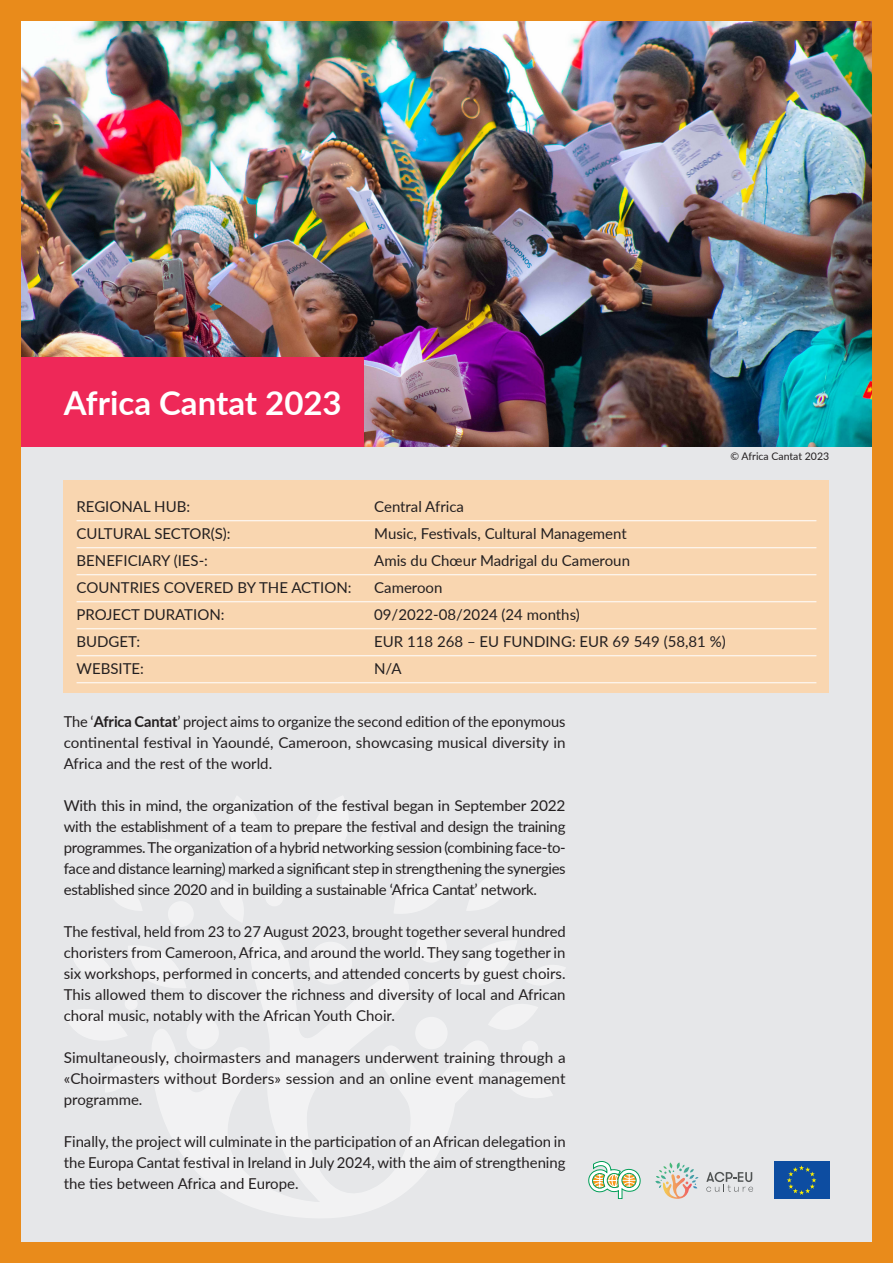
<style>
.page{position:relative;width:893px;height:1263px;background:#e98b1b}
.page>*{position:absolute;margin:0;border:0;box-sizing:border-box;transform-origin:0 0}
.t1{font:700 33px "Lato";color:#fff}
.t2{font:15px/21px "Lato";color:#231f20;text-align:justify}
.t3{font:10.5px "Lato";color:#231f20}
.s1{font-weight:700}
</style>
<div class="page">
<div style="left:21px;top:21px;width:851px;height:1221px;background:#e6e7e9"></div>
<img style="left:21px;top:21px;width:851px;height:425px">
<svg style="left:156px;top:934px;width:332px;height:284px"></svg>
<div style="left:187px;top:1017px;width:32px;height:32px;background:#f2f2f3;border-radius:50%"></div>
<div style="left:309px;top:942px;width:43px;height:42px;background:#f2f2f3;border-radius:50%"></div>
<div style="left:415px;top:1017px;width:33px;height:32px;background:#f2f2f3;border-radius:50%"></div>
<svg style="left:229px;top:796px;width:32px;height:69px"></svg>
<svg style="left:503px;top:1072px;width:49px;height:26px"></svg>
<svg style="left:460px;top:938px;width:105px;height:105px"></svg>
<svg style="left:219px;top:880px;width:25px;height:42px"></svg>
<svg style="left:313px;top:796px;width:35px;height:73px"></svg>
<svg style="left:467px;top:874px;width:45px;height:37px"></svg>
<svg style="left:159px;top:839px;width:36px;height:31px"></svg>
<svg style="left:109px;top:883px;width:33px;height:28px"></svg>
<svg style="left:65px;top:937px;width:122px;height:155px"></svg>
<svg style="left:378px;top:822px;width:81px;height:91px"></svg>
<div style="left:265px;top:888px;width:18px;height:18px;background:#f2f2f3;border-radius:50%"></div>
<div style="left:168px;top:901px;width:26px;height:26px;background:#f2f2f3;border-radius:50%"></div>
<div style="left:125px;top:997px;width:13px;height:13px;background:#f2f2f3;border-radius:50%"></div>
<div style="left:416px;top:932px;width:31px;height:30px;background:#f2f2f3;border-radius:50%"></div>
<div style="left:341px;top:866px;width:31px;height:31px;background:#f2f2f3;border-radius:50%"></div>
<div style="left:522px;top:1041px;width:16px;height:16px;background:#f2f2f3;border-radius:50%"></div>
<div style="left:64px;top:480px;width:765px;height:213px;background:#f9d6b0"></div>
<hr style="left:77px;top:520px;width:739px;height:1px;background:#fff">
<hr style="left:77px;top:547px;width:739px;height:1px;background:#fff">
<hr style="left:77px;top:574px;width:739px;height:1px;background:#fff">
<hr style="left:77px;top:601px;width:739px;height:1px;background:#fff">
<hr style="left:77px;top:628px;width:739px;height:1px;background:#fff">
<hr style="left:77px;top:655px;width:739px;height:1px;background:#fff">
<hr style="left:77px;top:682px;width:739px;height:1px;background:#fff">
<svg style="left:588px;top:1161px;width:52px;height:38px"></svg>
<div style="left:774px;top:1162px;width:55px;height:37px;background:#0d4da1"></div>
<svg style="left:787px;top:1165px;width:29px;height:30px"></svg>
<svg style="left:655px;top:1162px;width:43px;height:37px"></svg>
<svg style="left:706px;top:1172px;width:47px;height:20px"></svg>
<div style="left:21px;top:357px;width:343px;height:89px;background:#ee2858"></div>
<p class="t1" style="left:64px;top:379px;width:279px">Africa Cantat 2023</p>
<p class="t3" style="left:731px;top:448px;width:100px">© Africa Cantat 2023</p>
<p class="t2" style="left:77px;top:495px;width:115px">REGIONAL HUB:</p>
<p class="t2" style="left:374px;top:495px;width:91px">Central Africa</p>
<p class="t2" style="left:77px;top:522px;width:156px">CULTURAL SECTOR(S):</p>
<p class="t2" style="left:374px;top:522px;width:254px">Music, Festivals, Cultural Management</p>
<p class="t2" style="left:77px;top:549px;width:133px">BENEFICIARY (IES-:</p>
<p class="t2" style="left:374px;top:549px;width:257px">Amis du Chœur Madrigal du Cameroun</p>
<p class="t2" style="left:77px;top:576px;width:277px">COUNTRIES COVERED BY THE ACTION:</p>
<p class="t2" style="left:374px;top:576px;width:70px">Cameroon</p>
<p class="t2" style="left:77px;top:603px;width:149px">PROJECT DURATION:</p>
<p class="t2" style="left:374px;top:603px;width:207px">09/2022-08/2024 (24 months)</p>
<p class="t2" style="left:77px;top:630px;width:65px">BUDGET:</p>
<p class="t2" style="left:374px;top:630px;width:353px">EUR 118 268 – EU FUNDING: EUR 69 549 (58,81 %)</p>
<p class="t2" style="left:77px;top:657px;width:69px">WEBSITE:</p>
<p class="t2" style="left:374px;top:657px;width:29px">N/A</p>
<p class="t2" style="left:64px;top:710px;width:503px">The ‘<span class="s1">Africa Cantat</span>’ project aims to organize the second edition of the eponymous continental festival in Yaoundé, Cameroon, showcasing musical diversity in Africa and the rest of the world.</p>
<p class="t2" style="left:64px;top:794px;width:503px">With this in mind, the organization of the festival began in September 2022 with the establishment of a team to prepare the festival and design the training programmes. The organization of a hybrid networking session (combining face-to&shy;face and distance learning) marked a significant step in strengthening the synergies established since 2020 and in building a sustainable ‘Africa Cantat’ network.</p>
<p class="t2" style="left:64px;top:920px;width:503px">The festival, held from 23 to 27 August 2023, brought together several hundred choristers from Cameroon, Africa, and around the world. They sang together in six workshops, performed in concerts, and attended concerts by guest choirs.<br>This allowed them to discover the richness and diversity of local and African choral music, notably with the African Youth Choir.</p>
<p class="t2" style="left:64px;top:1046px;width:503px">Simultaneously, choirmasters and managers underwent training through a «Choirmasters without Borders» session and an online event management programme.</p>
<p class="t2" style="left:64px;top:1130px;width:503px">Finally, the project will culminate in the participation of an African delegation in the Europa Cantat festival in Ireland in July 2024, with the aim of strengthening the ties between Africa and Europe.</p>
</div>
